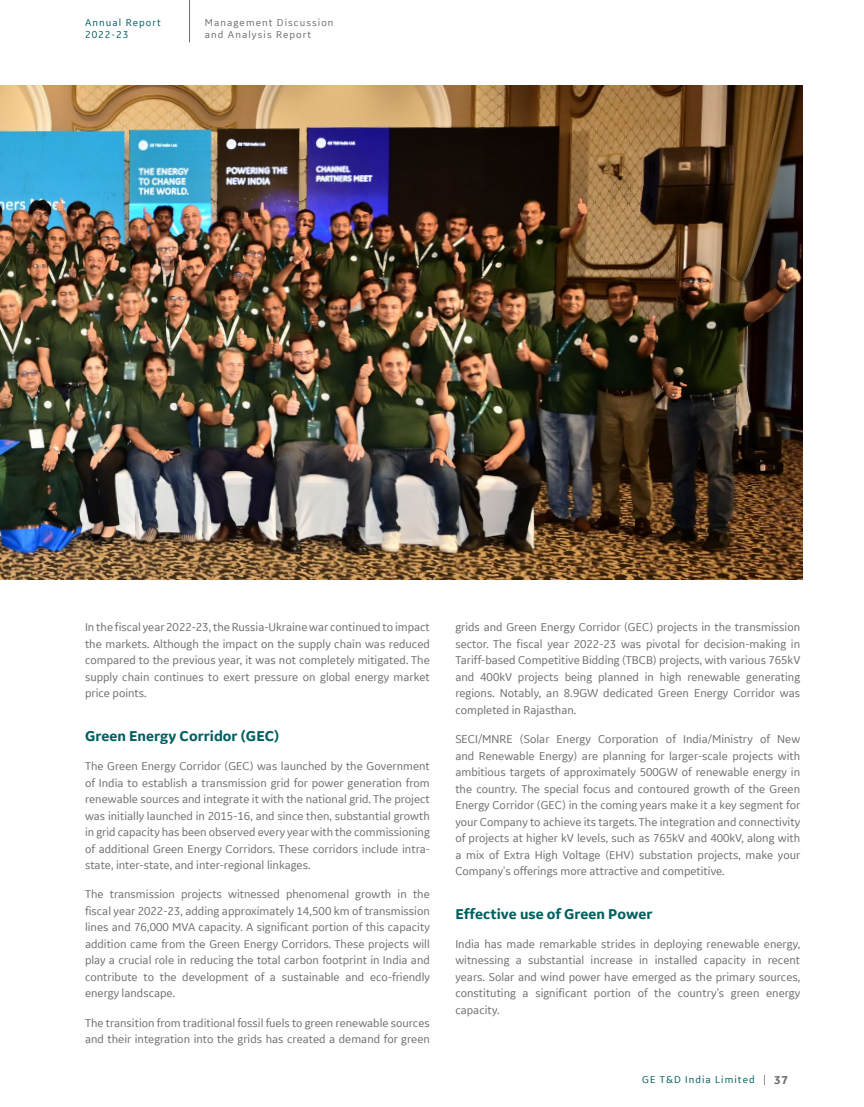
<style>
.page{position:relative;width:864px;height:1107px;background:#fff}
.page>*{position:absolute;margin:0;border:0;box-sizing:border-box;transform-origin:0 0}
.t1{font:700 15px "GE Inspira Sans";color:#006061}
.t2{font:12px/16.5px "GE Inspira Sans";color:#6d6e71;text-align:justify}
.t3{font:700 12px "GE Inspira Sans";color:#6d6e71}
.t4{font:10.5px/12px "GE Inspira Sans";letter-spacing:.1em;color:#6d6e71}
.t5{font:10.5px/12px "GE Inspira Sans";letter-spacing:.1em;color:#006061}
</style>
<div class="page">
<img style="left:0;top:85px;width:803px;height:494px">
<hr style="left:189px;top:0;width:1px;height:42px;background:#6d6e71">
<p class="t5" style="left:85px;top:16px;width:77px">Annual Report<br>2022-23</p>
<p class="t4" style="left:205px;top:16px;width:130px">Management Discussion and Analysis Report</p>
<p class="t2" style="left:85px;top:619px;width:346px">In the fiscal year 2022-23, the Russia-Ukraine war continued to impact the markets. Although the impact on the supply chain was reduced compared to the previous year, it was not completely mitigated. The supply chain continues to exert pressure on global energy market price points.</p>
<p class="t1" style="left:85px;top:727px;width:196px">Green Energy Corridor (GEC)</p>
<p class="t2" style="left:85px;top:758px;width:346px">The Green Energy Corridor (GEC) was launched by the Government of India to establish a transmission grid for power generation from renewable sources and integrate it with the national grid. The project was initially launched in 2015-16, and since then, substantial growth in grid capacity has been observed every year with the commissioning of additional Green Energy Corridors. These corridors include intra&shy;state, inter-state, and inter-regional linkages.</p>
<p class="t2" style="left:85px;top:886px;width:347px">The transmission projects witnessed phenomenal growth in the fiscal year 2022-23, adding approximately 14,500 km of transmission lines and 76,000 MVA capacity. A significant portion of this capacity addition came from the Green Energy Corridors. These projects will play a crucial role in reducing the total carbon footprint in India and contribute to the development of a sustainable and eco-friendly energy landscape.</p>
<p class="t2" style="left:85px;top:1014px;width:346px">The transition from traditional fossil fuels to green renewable sources and their integration into the grids has created a demand for green</p>
<p class="t2" style="left:455px;top:619px;width:347px">grids and Green Energy Corridor (GEC) projects in the transmission sector. The fiscal year 2022-23 was pivotal for decision-making in Tariff-based Competitive Bidding (TBCB) projects, with various 765kV and 400kV projects being planned in high renewable generating regions. Notably, an 8.9GW dedicated Green Energy Corridor was completed in Rajasthan.</p>
<p class="t2" style="left:455px;top:731px;width:347px">SECI/MNRE (Solar Energy Corporation of India/Ministry of New and Renewable Energy) are planning for larger-scale projects with ambitious targets of approximately 500GW of renewable energy in the country. The special focus and contoured growth of the Green Energy Corridor (GEC) in the coming years make it a key segment for your Company to achieve its targets. The integration and connectivity of projects at higher kV levels, such as 765kV and 400kV, along with a mix of Extra High Voltage (EHV) substation projects, make your Company's offerings more attractive and competitive.</p>
<p class="t1" style="left:455px;top:904px;width:199px">Effective use of Green Power</p>
<p class="t2" style="left:455px;top:935px;width:347px">India has made remarkable strides in deploying renewable energy, witnessing a substantial increase in installed capacity in recent years. Solar and wind power have emerged as the primary sources, constituting a significant portion of the country's green energy capacity.</p>
<p class="t5" style="left:642px;top:1073px;width:114px">GE T&amp;D India Limited</p>
<p class="t3" style="left:774px;top:1072px;width:15px">37</p>
</div>
